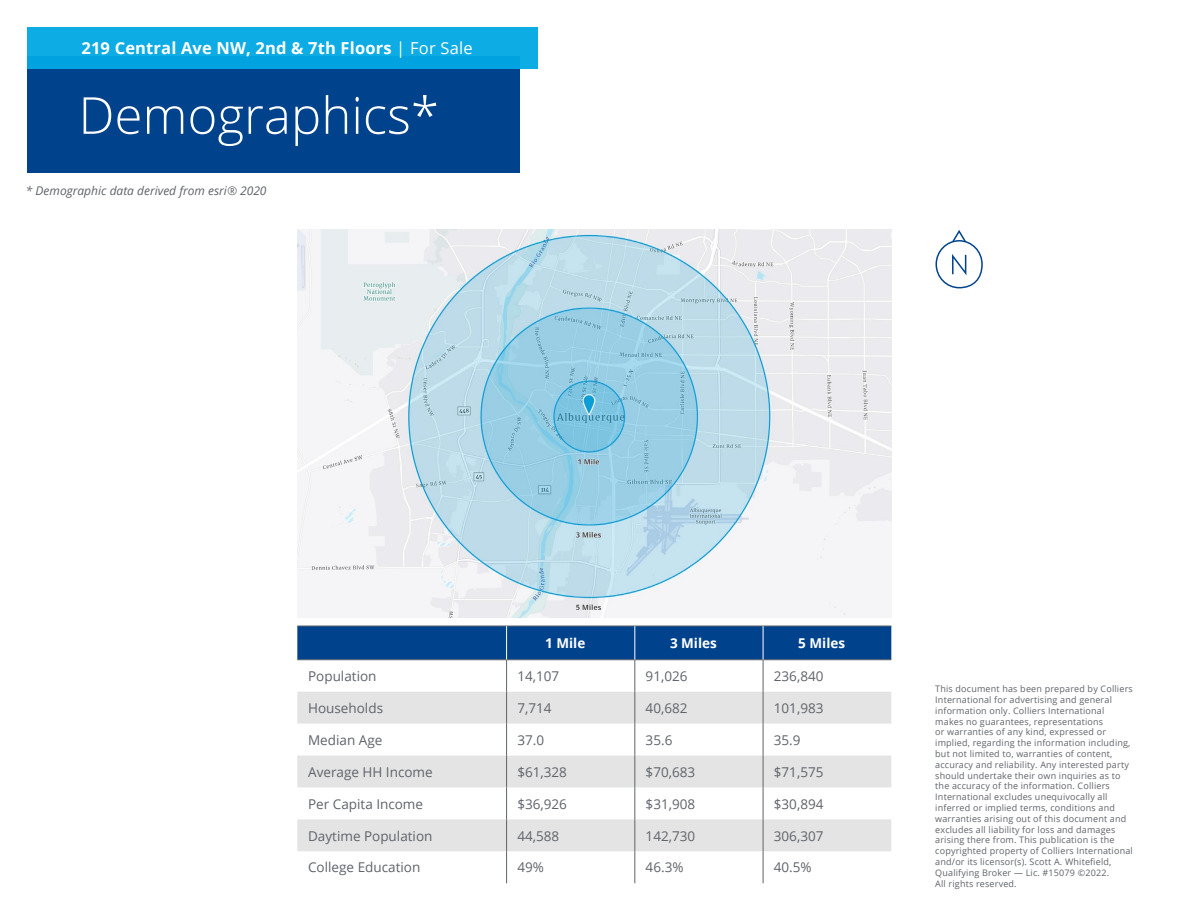
<style>
.page{position:relative;width:1188px;height:918px;background:#fff}
.page>*{position:absolute;margin:0;border:0;box-sizing:border-box;transform-origin:0 0}
.t1{font:300 51px "Open Sans";color:#fff}
.t2{font:700 16.5px "Open Sans";letter-spacing:.01em;color:#fff}
.t3{font:13.5px "Open Sans";color:#5f636a}
.t4{font:700 13.5px "Open Sans";color:#fff}
.t5{font:italic 12px "Open Sans";color:#5f636a}
.t6{font:9px/10.8px "Open Sans";letter-spacing:.02em;color:#5f636a}
.s1{font-weight:400}
</style>
<div class="page">
<div style="left:27px;top:56px;width:493px;height:116px;background:#00438c"></div>
<img style="left:297px;top:230px;width:595px;height:388px">
<div style="left:297px;top:627px;width:594px;height:32px;background:#00438c"></div>
<svg style="left:297px;top:692px;width:594px;height:159px"></svg>
<div style="left:297px;top:756px;width:594px;height:31px;background:#e4e4e4"></div>
<hr style="left:297px;top:626px;width:210px;height:1px;background:#5f636a">
<hr style="left:507px;top:626px;width:128px;height:1px;background:#5f636a">
<hr style="left:635px;top:626px;width:128px;height:1px;background:#5f636a">
<hr style="left:763px;top:626px;width:128px;height:1px;background:#5f636a">
<hr style="left:297px;top:659px;width:210px;height:1px;background:#5f636a">
<hr style="left:507px;top:659px;width:128px;height:1px;background:#5f636a">
<hr style="left:635px;top:659px;width:128px;height:1px;background:#5f636a">
<hr style="left:763px;top:659px;width:128px;height:1px;background:#5f636a">
<hr style="left:506px;top:660px;width:1px;height:32px;background:#5f636a">
<hr style="left:506px;top:692px;width:1px;height:32px;background:#5f636a">
<hr style="left:506px;top:724px;width:1px;height:32px;background:#5f636a">
<hr style="left:506px;top:756px;width:1px;height:31px;background:#5f636a">
<hr style="left:506px;top:787px;width:1px;height:32px;background:#5f636a">
<hr style="left:506px;top:819px;width:1px;height:32px;background:#5f636a">
<hr style="left:506px;top:851px;width:1px;height:32px;background:#5f636a">
<hr style="left:506px;top:626px;width:1px;height:34px;background:#fff">
<hr style="left:634px;top:660px;width:1px;height:32px;background:#5f636a">
<hr style="left:634px;top:692px;width:1px;height:32px;background:#5f636a">
<hr style="left:634px;top:724px;width:1px;height:32px;background:#5f636a">
<hr style="left:634px;top:756px;width:1px;height:31px;background:#5f636a">
<hr style="left:634px;top:787px;width:1px;height:32px;background:#5f636a">
<hr style="left:634px;top:819px;width:1px;height:32px;background:#5f636a">
<hr style="left:634px;top:851px;width:1px;height:32px;background:#5f636a">
<hr style="left:634px;top:626px;width:1px;height:34px;background:#fff">
<hr style="left:763px;top:660px;width:1px;height:32px;background:#5f636a">
<hr style="left:763px;top:692px;width:1px;height:32px;background:#5f636a">
<hr style="left:763px;top:724px;width:1px;height:32px;background:#5f636a">
<hr style="left:763px;top:756px;width:1px;height:31px;background:#5f636a">
<hr style="left:763px;top:787px;width:1px;height:32px;background:#5f636a">
<hr style="left:763px;top:819px;width:1px;height:32px;background:#5f636a">
<hr style="left:763px;top:851px;width:1px;height:32px;background:#5f636a">
<hr style="left:763px;top:626px;width:1px;height:34px;background:#fff">
<svg style="left:936px;top:230px;width:47px;height:58px"></svg>
<div style="left:27px;top:27px;width:511px;height:41px;background:linear-gradient(to right,#09a9e3,#0aaae4)"></div>
<h2 class="t2" style="left:81px;top:36px;width:393px">219 Central Ave NW, 2nd &amp; 7th Floors <span class="s1">| For Sale</span></h2>
<h1 class="t1" style="left:78px;top:80px;width:362px">Demographics*</h1>
<h3 class="t5" style="left:26px;top:182px;width:242px">* Demographic data derived from esri® 2020</h3>
<h3 class="t4" style="left:545px;top:634px;width:42px">1 Mile</h3>
<h3 class="t4" style="left:670px;top:634px;width:48px">3 Miles</h3>
<h3 class="t4" style="left:798px;top:634px;width:48px">5 Miles</h3>
<h3 class="t3" style="left:308px;top:667px;width:70px">Population</h3>
<h3 class="t3" style="left:517px;top:667px;width:43px">14,107</h3>
<h3 class="t3" style="left:646px;top:667px;width:43px">91,026</h3>
<h3 class="t3" style="left:774px;top:667px;width:51px">236,840</h3>
<h3 class="t3" style="left:308px;top:699px;width:76px">Households</h3>
<h3 class="t3" style="left:517px;top:699px;width:36px">7,714</h3>
<h3 class="t3" style="left:646px;top:699px;width:43px">40,682</h3>
<h3 class="t3" style="left:774px;top:699px;width:51px">101,983</h3>
<h3 class="t3" style="left:308px;top:731px;width:76px">Median Age</h3>
<h3 class="t3" style="left:517px;top:731px;width:28px">37.0</h3>
<h3 class="t3" style="left:646px;top:731px;width:28px">35.6</h3>
<h3 class="t3" style="left:774px;top:731px;width:28px">35.9</h3>
<h3 class="t3" style="left:308px;top:763px;width:126px">Average HH Income</h3>
<h3 class="t3" style="left:517px;top:763px;width:51px">$61,328</h3>
<h3 class="t3" style="left:646px;top:763px;width:51px">$70,683</h3>
<h3 class="t3" style="left:774px;top:763px;width:51px">$71,575</h3>
<h3 class="t3" style="left:308px;top:794px;width:116px">Per Capita Income</h3>
<h3 class="t3" style="left:517px;top:794px;width:51px">$36,926</h3>
<h3 class="t3" style="left:646px;top:794px;width:51px">$31,908</h3>
<h3 class="t3" style="left:774px;top:794px;width:51px">$30,894</h3>
<h3 class="t3" style="left:308px;top:826px;width:126px">Daytime Population</h3>
<h3 class="t3" style="left:517px;top:826px;width:43px">44,588</h3>
<h3 class="t3" style="left:646px;top:826px;width:51px">142,730</h3>
<h3 class="t3" style="left:774px;top:826px;width:51px">306,307</h3>
<h3 class="t3" style="left:308px;top:858px;width:114px">College Education</h3>
<h3 class="t3" style="left:517px;top:858px;width:28px">49%</h3>
<h3 class="t3" style="left:646px;top:858px;width:39px">46.3%</h3>
<h3 class="t3" style="left:774px;top:858px;width:39px">40.5%</h3>
<p class="t6" style="left:935px;top:683px;width:199px">This document has been prepared by Colliers International for advertising and general information only. Colliers International makes no guarantees, representations<br>or warranties of any kind, expressed or implied, regarding the information including, but not limited to, warranties of content, accuracy and reliability. Any interested party should undertake their own inquiries as to the accuracy of the information. Colliers International excludes unequivocally all inferred or implied terms, conditions and warranties arising out of this document and excludes all liability for loss and damages arising there from. This publication is the copyrighted property of Colliers International and/or its licensor(s). Scott A. Whitefield, Qualifying Broker — Lic. #15079 ©2022.<br>All rights reserved.</p>
</div>
